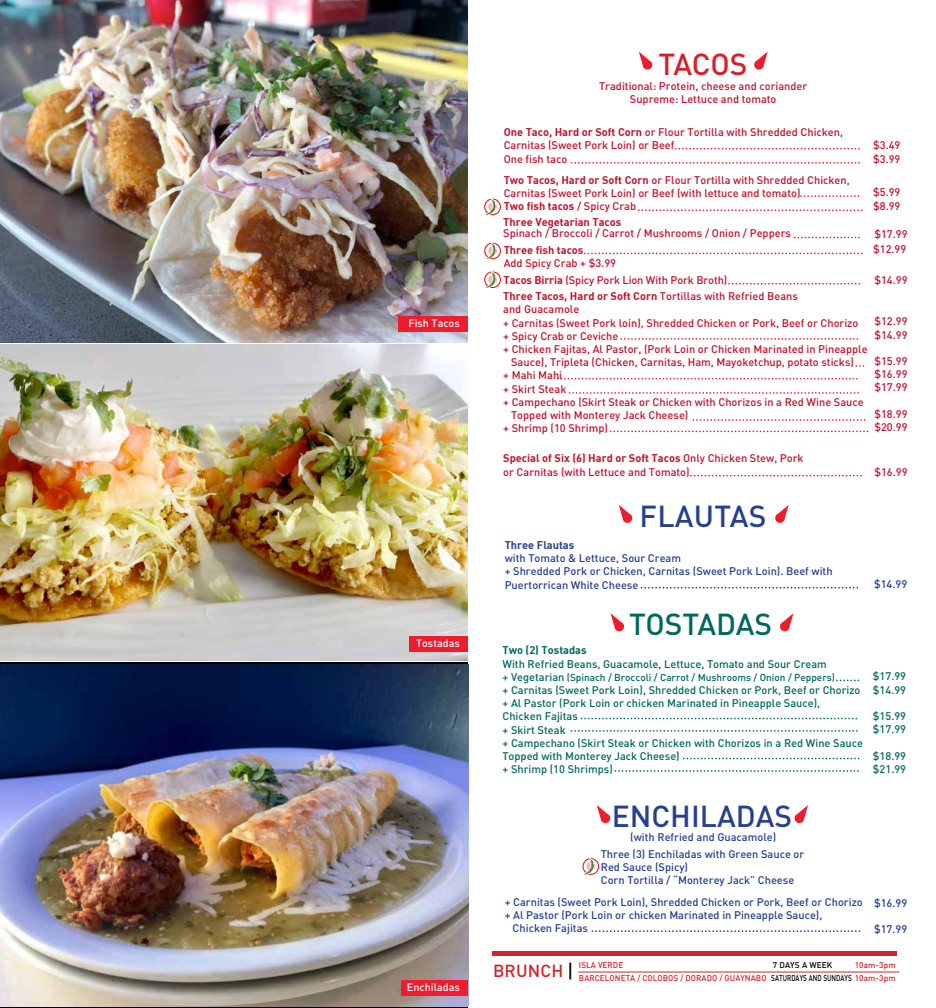
<style>
.page{position:relative;width:936px;height:1008px;background:#fff}
.page>*{position:absolute;margin:0;border:0;box-sizing:border-box;transform-origin:0 0}
.t1{font:500 30px "DINOT";color:#25408f}
.t2{font:500 30px "DINOT";color:#00685e}
.t3{font:500 30px "DINOT";letter-spacing:-.01em;color:#d2232a}
.t4{font:500 17.3px "DINOT";letter-spacing:.01em;color:#d2232a}
.t5{font:500 11px/13.2px "DINOT";color:#bf122e}
.t6{font:500 11px/13.2px "DINOT";color:#25408f}
.t7{font:500 11px/13.2px "DINOT";color:#00685e}
.t8{font:11px "DIN Bold";color:#bf122e}
.t9{font:11px "DIN Bold";color:#00685e}
.t10{font:11px "DIN Bold";color:#25408f}
.t11{font:500 10.8px "DINOT";color:#fff}
.t12{font:500 10px "DINOT";color:#00685e}
.t13{font:500 8.4px/12.9px "DINOT";letter-spacing:.01em;color:#d2232a;text-align:right}
.t14{font:500 8.4px "DINOT";letter-spacing:.01em;color:#000}
.t15{font:500 8.4px "DINOT";letter-spacing:.01em;color:#d2232a;scale:.96 1}
.s1{font-family:"DIN Bold";font-weight:400}
.s2{font-family:"DINOT";font-weight:500}
.s3{font-size:11px}
.s4{color:#000}
.s5{font-size:19.5px;color:#000}
</style>
<div class="page">
<svg style="left:676px;top:148px;width:184px;height:2px"></svg>
<svg style="left:729px;top:283px;width:132px;height:2px"></svg>
<svg style="left:572px;top:162px;width:288px;height:2px"></svg>
<svg style="left:801px;top:195px;width:59px;height:2px"></svg>
<svg style="left:639px;top:209px;width:223px;height:2px"></svg>
<svg style="left:585px;top:253px;width:277px;height:1px"></svg>
<svg style="left:691px;top:475px;width:171px;height:2px"></svg>
<svg style="left:795px;top:237px;width:65px;height:1px"></svg>
<svg style="left:642px;top:587px;width:217px;height:2px"></svg>
<svg style="left:581px;top:718px;width:276px;height:1px"></svg>
<svg style="left:571px;top:730px;width:287px;height:2px"></svg>
<svg style="left:684px;top:758px;width:176px;height:1px"></svg>
<svg style="left:615px;top:770px;width:244px;height:2px"></svg>
<svg style="left:837px;top:680px;width:23px;height:1px"></svg>
<svg style="left:775px;top:505px;width:14px;height:18px"></svg>
<svg style="left:754px;top:52px;width:14px;height:18px"></svg>
<svg style="left:639px;top:52px;width:13px;height:18px"></svg>
<svg style="left:619px;top:505px;width:13px;height:18px"></svg>
<svg style="left:780px;top:613px;width:13px;height:18px"></svg>
<svg style="left:611px;top:613px;width:13px;height:18px"></svg>
<hr style="left:468px;top:0;width:468px;height:1px;background:#ed1c2e">
<svg style="left:795px;top:805px;width:13px;height:18px"></svg>
<svg style="left:597px;top:805px;width:13px;height:18px"></svg>
<svg style="left:592px;top:930px;width:268px;height:2px"></svg>
<div style="left:484px;top:271px;width:17px;height:17px;border:1px solid #e70006;border-radius:50%"></div>
<svg style="left:484px;top:270px;width:13px;height:18px"></svg>
<div style="left:484px;top:243px;width:17px;height:16px;border:1px solid #e70006;border-radius:50%"></div>
<svg style="left:484px;top:241px;width:13px;height:19px"></svg>
<div style="left:484px;top:199px;width:17px;height:16px;border:1px solid #e70006;border-radius:50%"></div>
<svg style="left:484px;top:197px;width:13px;height:19px"></svg>
<div style="left:493px;top:951px;width:404px;height:5px;background:#d2232a"></div>
<hr style="left:578px;top:972px;width:321px;height:1px;background:#d2232a">
<img style="left:0;top:0;width:468px;height:343px">
<img style="left:0;top:664px;width:468px;height:343px">
<img style="left:0;top:345px;width:468px;height:315px">
<div style="left:398px;top:316px;width:70px;height:16px;background:#ed1c2e"></div>
<div style="left:409px;top:636px;width:59px;height:15px;background:#ed1c2e"></div>
<div style="left:401px;top:980px;width:67px;height:16px;background:#ed1c2e"></div>
<svg style="left:621px;top:338px;width:238px;height:2px"></svg>
<svg style="left:856px;top:365px;width:9px;height:2px"></svg>
<svg style="left:693px;top:419px;width:173px;height:2px"></svg>
<svg style="left:611px;top:431px;width:257px;height:1px"></svg>
<svg style="left:558px;top:378px;width:300px;height:2px"></svg>
<svg style="left:569px;top:392px;width:290px;height:2px"></svg>
<div style="left:583px;top:858px;width:16px;height:17px;border:1px solid #e70006;border-radius:50%"></div>
<svg style="left:583px;top:857px;width:12px;height:18px"></svg>
<p class="t11" style="left:408px;top:319px;width:53px">Fish Tacos</p>
<p class="t11" style="left:416px;top:638px;width:45px">Tostadas</p>
<p class="t11" style="left:407px;top:983px;width:54px">Enchiladas</p>
<h1 class="t3" style="left:658px;top:51px;width:91px">TACOS</h1>
<p class="t5" style="left:599px;top:80px;width:210px;text-align:center">Traditional: Protein, cheese and coriander<br>Supreme: Lettuce and tomato</p>
<p class="t5" style="left:504px;top:126px;width:341px"><span class="s1">One Taco, Hard or Soft Corn</span> or Flour Tortilla with Shredded Chicken,<br>Carnitas (Sweet Pork Loin) or Beef</p>
<p class="t5" style="left:873px;top:139px;width:29px">$3.49</p>
<p class="t5" style="left:504px;top:153px;width:65px">One fish taco</p>
<p class="t5" style="left:873px;top:153px;width:29px">$3.99</p>
<p class="t5" style="left:504px;top:174px;width:348px"><span class="s1">Two Tacos, Hard or Soft Corn</span> or Flour Tortilla with Shredded Chicken,<br>Carnitas (Sweet Pork Loin) or Beef (with lettuce and tomato)</p>
<p class="t5" style="left:873px;top:186px;width:29px">$5.99</p>
<p class="t8" style="left:504px;top:201px;width:134px">Two fish tacos <span class="s2">/ Spicy Crab</span></p>
<p class="t5" style="left:873px;top:200px;width:29px">$8.99</p>
<p class="t8" style="left:504px;top:245px;width:81px">Three fish tacos</p>
<p class="t5" style="left:504px;top:257px;width:114px">Add Spicy Crab + $3.99</p>
<p class="t8" style="left:503px;top:217px;width:120px">Three Vegetarian Tacos</p>
<p class="t5" style="left:503px;top:227px;width:289px">Spinach / Broccoli / Carrot / Mushrooms / Onion / Peppers</p>
<p class="t5" style="left:874px;top:228px;width:35px">$17.99</p>
<p class="t5" style="left:873px;top:244px;width:35px">$12.99</p>
<p class="t5" style="left:504px;top:274px;width:225px"><span class="s1">Tacos Birria</span> (Spicy Pork Lion With Pork Broth)</p>
<p class="t5" style="left:874px;top:274px;width:35px">$14.99</p>
<p class="t8" style="left:503px;top:291px;width:296px">Three Tacos, Hard or Soft Corn <span class="s2">Tortillas with Refried Beans</span></p>
<p class="t5" style="left:503px;top:304px;width:78px">and Guacamole</p>
<p class="t5" style="left:503px;top:317px;width:357px">+ Carnitas (Sweet Pork loin), Shredded Chicken or Pork, Beef or Chorizo</p>
<p class="t5" style="left:503px;top:330px;width:117px">+ Spicy Crab or Ceviche</p>
<p class="t5" style="left:503px;top:343px;width:366px">+ Chicken Fajitas, Al Pastor, (Pork Loin or Chicken Marinated in Pineapple</p>
<p class="t5" style="left:511px;top:356px;width:344px">Sauce), Tripleta (Chicken, Carnitas, Ham, Mayoketchup, potato sticks)</p>
<p class="t5" style="left:503px;top:370px;width:60px">+ Mahi Mahi</p>
<p class="t5" style="left:503px;top:383px;width:65px">+ Skirt Steak</p>
<p class="t5" style="left:503px;top:396px;width:362px">+ Campechano (Skirt Steak or Chicken with Chorizos in a Red Wine Sauce</p>
<p class="t5" style="left:511px;top:409px;width:179px">Topped with Monterey Jack Cheese)</p>
<p class="t5" style="left:503px;top:422px;width:106px">+ Shrimp (10 Shrimp)</p>
<p class="t5" style="left:874px;top:316px;width:35px">$12.99 $14.99</p>
<p class="t5" style="left:874px;top:355px;width:35px;text-align:justify">$15.99 $16.99 $17.99</p>
<p class="t5" style="left:874px;top:408px;width:35px">$18.99 $20.99</p>
<p class="t8" style="left:503px;top:454px;width:302px">Special of Six (6) Hard or Soft Tacos <span class="s2">Only Chicken Stew, Pork</span></p>
<p class="t5" style="left:503px;top:466px;width:188px">or Carnitas (with Lettuce and Tomato)</p>
<p class="t5" style="left:874px;top:466px;width:35px">$16.99</p>
<h1 class="t1" style="left:640px;top:503px;width:129px">FLAUTAS</h1>
<p class="t10" style="left:505px;top:540px;width:71px">Three Flautas</p>
<p class="t6" style="left:505px;top:552px;width:329px">with Tomato &amp; Lettuce, Sour Cream<br>+ Shredded Pork or Chicken, Carnitas (Sweet Pork Loin). Beef with<br>Puertorrican White Cheese</p>
<h1 class="t2" style="left:629px;top:611px;width:145px">TOSTADAS</h1>
<p class="t9" style="left:503px;top:645px;width:86px">Two (2) Tostadas</p>
<p class="t7" style="left:503px;top:658px;width:326px">With Refried Beans, Guacamole, Lettuce, Tomato and Sour Cream</p>
<p class="t12" style="left:503px;top:673px;width:334px"><span class="s3">+ Vegetarian</span> (Spinach / Broccoli / Carrot / Mushrooms / Onion / Peppers)</p>
<p class="t7" style="left:503px;top:684px;width:362px">+ Carnitas (Sweet Pork Loin), Shredded Chicken or Pork, Beef or Chorizo + Al Pastor (Pork Loin or chicken Marinated in Pineapple Sauce),<br>Chicken Fajitas<br>+ Skirt Steak<br>+ Campechano (Skirt Steak or Chicken with Chorizos in a Red Wine Sauce Topped with Monterey Jack Cheese)<br>+ Shrimp (10 Shrimps)</p>
<p class="t6" style="left:874px;top:578px;width:35px">$14.99</p>
<p class="t7" style="left:873px;top:671px;width:35px">$17.99 $14.99</p>
<p class="t7" style="left:873px;top:710px;width:35px">$15.99 $17.99</p>
<p class="t7" style="left:873px;top:750px;width:35px">$18.99 $21.99</p>
<h1 class="t1" style="left:612px;top:803px;width:182px">ENCHILADAS</h1>
<p class="t6" style="left:630px;top:832px;width:147px">(with Refried and Guacamole)</p>
<p class="t6" style="left:601px;top:848px;width:205px">Three (3) Enchiladas with Green Sauce or<br>Red Sauce (Spicy)<br>Corn Tortilla / “Monterey Jack” Cheese</p>
<p class="t6" style="left:505px;top:896px;width:360px">+ Carnitas (Sweet Pork Loin), Shredded Chicken or Pork, Beef or Chorizo</p>
<p class="t6" style="left:505px;top:909px;width:319px">+ Al Pastor (Pork Loin or chicken Marinated in Pineapple Sauce),</p>
<p class="t6" style="left:513px;top:922px;width:77px">Chicken Fajitas</p>
<p class="t6" style="left:874px;top:897px;width:35px">$16.99</p>
<p class="t6" style="left:874px;top:923px;width:35px">$17.99</p>
<p class="t13" style="left:579px;top:959px;width:318px">10am-3pm<br>BARCELONETA / COLOBOS / DORADO / GUAYNABO <span class="s4">SATURDAYS AND SUNDAYS</span> 10am-3pm</p>
<h2 class="t4" style="left:493px;top:963px;width:82px">BRUNCH <span class="s5">|</span></h2>
<p class="t15" style="left:579px;top:961px;width:48px">ISLA VERDE</p>
<p class="t14" style="left:773px;top:961px;width:61px">7 DAYS A WEEK</p>
</div>
